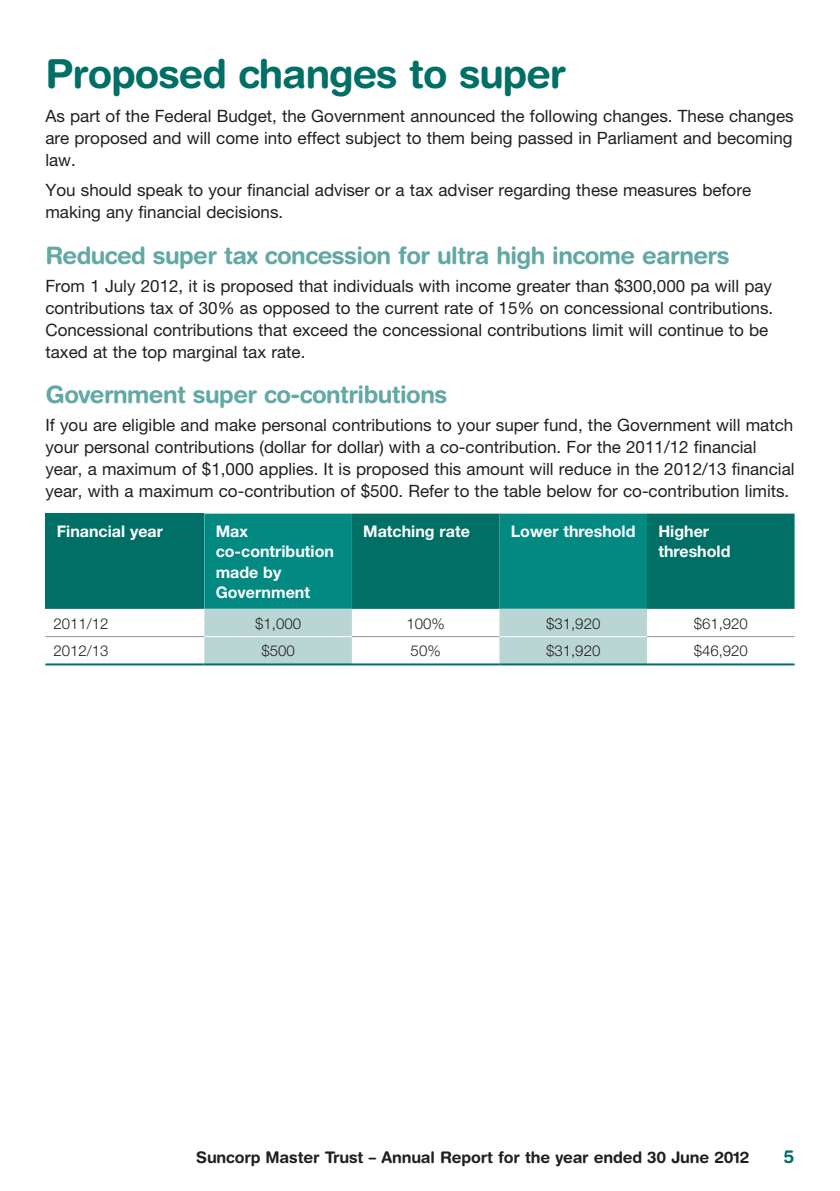
<style>
.page{position:relative;width:840px;height:1191px;background:#fff}
.page>*{position:absolute;margin:0;border:0;box-sizing:border-box;transform-origin:0 0}
.t1{font:700 40px "Helvetica Rounded";letter-spacing:-.025em;color:#006f65}
.t2{font:700 24px "Helvetica Rounded";letter-spacing:-.025em;color:#62a8a5}
.t3{font:700 18px "Helvetica Rounded";color:#006f65}
.t4{font:17px/22px "Helvetica Neue";color:#231f20}
.t5{font:700 16px/20px "Helvetica Neue";color:#fff}
.t6{font:700 16px "Helvetica Rounded";letter-spacing:-.01em;color:#231f20}
.t7{font:300 15px "Helvetica Neue";color:#231f20}
</style>
<div class="page">
<div style="left:45px;top:513px;width:159px;height:96px;background:#006f65"></div>
<div style="left:204px;top:513px;width:147px;height:96px;background:#028982"></div>
<svg style="left:351px;top:513px;width:443px;height:96px;background:#037870"></svg>
<svg style="left:46px;top:609px;width:600px;height:54px"></svg>
<hr style="left:45px;top:663px;width:159px;height:2px;background:#006f65">
<hr style="left:204px;top:663px;width:147px;height:2px;background:#006f65">
<hr style="left:351px;top:663px;width:148px;height:2px;background:#006f65">
<hr style="left:499px;top:663px;width:147px;height:2px;background:#006f65">
<hr style="left:646px;top:663px;width:148px;height:2px;background:#006f65">
<hr style="left:351px;top:636px;width:148px;height:1px;background:#939598">
<hr style="left:646px;top:636px;width:148px;height:1px;background:#939598">
<hr style="left:45px;top:636px;width:159px;height:1px;background:#939598">
<hr style="left:204px;top:636px;width:147px;height:1px;background:#fff">
<hr style="left:499px;top:636px;width:147px;height:1px;background:#fff">
<h1 class="t1" style="left:45px;top:50px;width:522px">Proposed changes to super</h1>
<p class="t4" style="left:45px;top:104px;width:749px;text-align:justify">As part of the Federal Budget, the Government announced the following changes. These changes are proposed and will come into effect subject to them being passed in Parliament and becoming law.</p>
<p class="t4" style="left:45px;top:179px;width:707px">You should speak to your financial adviser or a tax adviser regarding these measures before making any financial decisions.</p>
<h2 class="t2" style="left:45px;top:241px;width:685px">Reduced super tax concession for ultra high income earners</h2>
<p class="t4" style="left:45px;top:274px;width:729px">From 1 July 2012, it is proposed that individuals with income greater than $300,000 pa will pay contributions tax of 30% as opposed to the current rate of 15% on concessional contributions.<br>Concessional contributions that exceed the concessional contributions limit will continue to be taxed at the top marginal tax rate.</p>
<h2 class="t2" style="left:45px;top:380px;width:403px">Government super co-contributions</h2>
<p class="t4" style="left:45px;top:414px;width:750px">If you are eligible and make personal contributions to your super fund, the Government will match your personal contributions (dollar for dollar) with a co-contribution. For the 2011/12 financial year, a maximum of $1,000 applies. It is proposed this amount will reduce in the 2012/13 financial year, with a maximum co-contribution of $500. Refer to the table below for co-contribution limits.</p>
<p class="t5" style="left:57px;top:521px;width:108px">Financial year</p>
<p class="t5" style="left:215px;top:521px;width:120px">Max co-contribution made by<br>Government</p>
<p class="t5" style="left:363px;top:521px;width:108px">Matching rate</p>
<p class="t5" style="left:510px;top:521px;width:126px">Lower threshold</p>
<p class="t5" style="left:658px;top:521px;width:73px">Higher threshold</p>
<p class="t7" style="left:53px;top:614px;width:57px">2011/12</p>
<p class="t7" style="left:255px;top:614px;width:47px">$1,000</p>
<p class="t7" style="left:406px;top:614px;width:40px">100%</p>
<p class="t7" style="left:545px;top:614px;width:56px">$31,920</p>
<p class="t7" style="left:693px;top:614px;width:56px">$61,920</p>
<p class="t7" style="left:53px;top:642px;width:57px">2012/13</p>
<p class="t7" style="left:261px;top:642px;width:35px">$500</p>
<p class="t7" style="left:410px;top:642px;width:32px">50%</p>
<p class="t7" style="left:545px;top:642px;width:56px">$31,920</p>
<p class="t7" style="left:693px;top:642px;width:56px">$46,920</p>
<p class="t6" style="left:196px;top:1147px;width:554px">Suncorp Master Trust – Annual Report for the year ended 30 June 2012</p>
<p class="t3" style="left:783px;top:1145px;width:12px">5</p>
</div>
